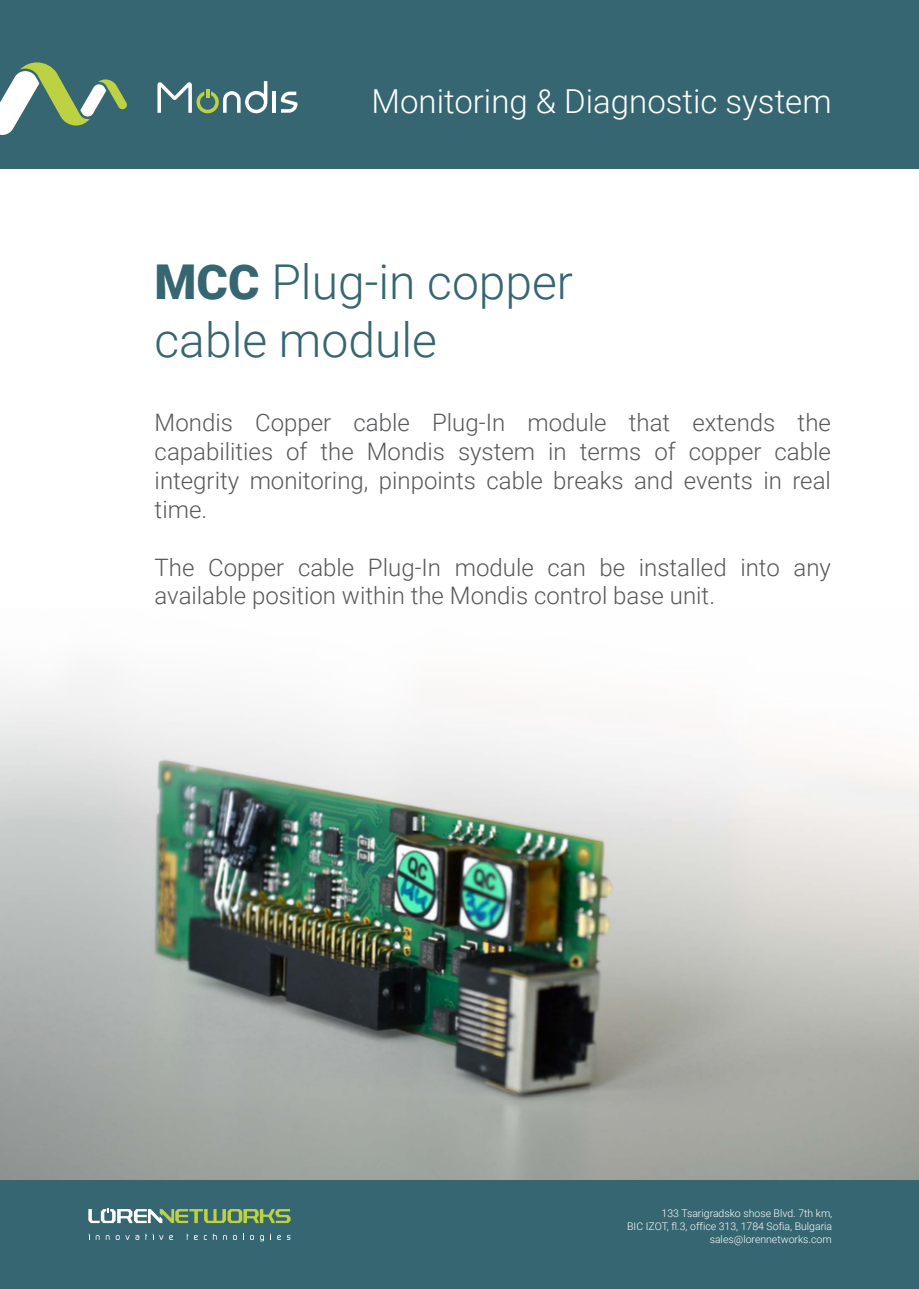
<style>
.page{position:relative;width:919px;height:1289px;background:#fff}
.page>*{position:absolute;margin:0;border:0;box-sizing:border-box;transform-origin:0 0}
.t1{font:300 48px/57.6px "Roboto";color:#356671}
.t2{font:300 33px "Roboto";color:#fff}
.t3{font:300 24px/28.8px "Roboto";color:#57585a;text-align:justify}
.t4{font:300 10.5px/12.9px "Roboto";color:#fff;text-align:right}
.s1{font-weight:900}
</style>
<div class="page">
<img style="left:0;top:677px;width:918px;height:503px">
<div style="left:0;top:1180px;width:918px;height:108px;background:#356671"></div>
<svg style="left:145px;top:1233px;width:18px;height:6px"></svg>
<svg style="left:116px;top:1235px;width:23px;height:4px"></svg>
<svg style="left:260px;top:1235px;width:4px;height:6px"></svg>
<svg style="left:277px;top:1235px;width:4px;height:4px"></svg>
<svg style="left:169px;top:1235px;width:4px;height:4px"></svg>
<svg style="left:194px;top:1235px;width:4px;height:4px"></svg>
<svg style="left:213px;top:1233px;width:4px;height:6px"></svg>
<svg style="left:88px;top:1208px;width:202px;height:15px"></svg>
<div style="left:0;top:0;width:918px;height:169px;background:#356671"></div>
<hr style="left:272px;top:92px;width:4px;height:21px;background:#fff">
<svg style="left:281px;top:92px;width:16px;height:21px"></svg>
<svg style="left:157px;top:81px;width:110px;height:32px"></svg>
<svg style="left:0;top:62px;width:127px;height:73px"></svg>
<h2 class="t2" style="left:371px;top:78px;width:461px">Monitoring &amp; Diagnostic system</h2>
<h1 class="t1" style="left:154px;top:251px;width:420px"><span class="s1">MCC</span> Plug-in copper cable module</h1>
<p class="t3" style="left:155px;top:407px;width:677px">Mondis Copper cable Plug-In module that extends the capabilities of the Mondis system in terms of copper cable integrity monitoring, pinpoints cable breaks and events in real time.</p>
<p class="t3" style="left:155px;top:551px;width:677px">The Copper cable Plug-In module can be installed into any available position within the Mondis control base unit.</p>
<p class="t4" style="left:627px;top:1206px;width:206px">133 Tsarigradsko shose Blvd. 7th km,<br>BIC IZOT, fl.3, office 313, 1784 Sofia, Bulgaria sales@lorennetworks.com</p>
</div>
